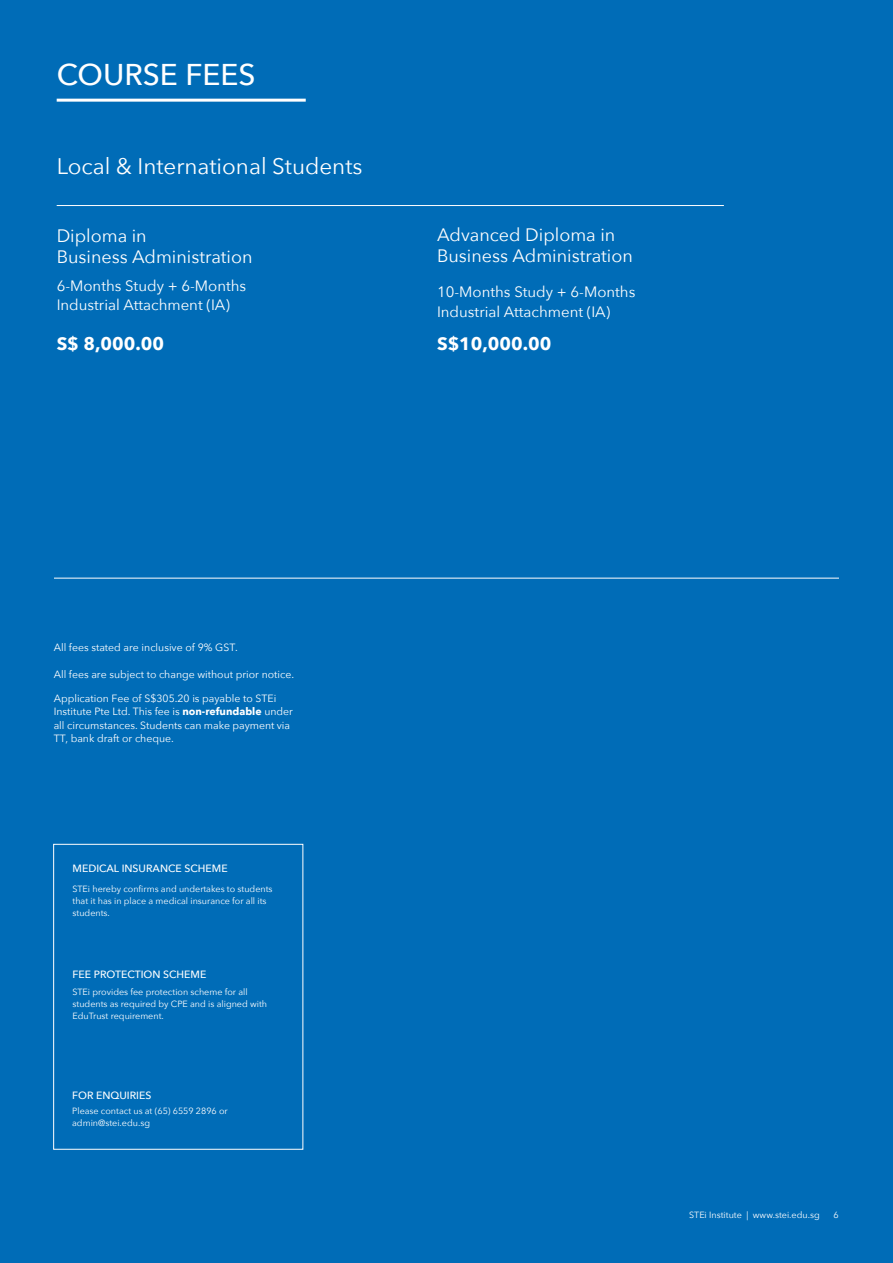
<style>
.page{position:relative;width:893px;height:1263px;background:#006cb7}
.page>*{position:absolute;margin:0;border:0;box-sizing:border-box;transform-origin:0 0}
.t1{font:500 30px "Avenir Next";color:#fff}
.t2{font:22.5px "Avenir Next";color:#fff}
.t3{font:18px/21px "Avenir Next";color:#fff}
.t4{font:700 18px "Avenir Next";color:#fff}
.t5{font:15px/19.5px "Avenir Next";color:#fff}
.t6{font:10.5px/13.5px "Avenir Next";color:#fff}
.t7{font:500 10.5px "Avenir Next";color:#fff}
.t8{font:9px/12px "Avenir Next";color:#fff}
.s1{font-family:"Avenir Next LT Pro"}
.s2{font-weight:700}
</style>
<div class="page">
<hr style="left:57px;top:99px;width:249px;height:3px;background:#fff">
<hr style="left:57px;top:205px;width:667px;height:1px;background:#fff">
<hr style="left:54px;top:578px;width:785px;height:1px;background:#fff">
<div style="left:53px;top:844px;width:250px;height:305px;border:1px solid #fff"></div>
<h1 class="t1" style="left:57px;top:49px;width:200px">COURSE FEES</h1>
<h2 class="t2" style="left:57px;top:147px;width:307px">Local &amp; International Students</h2>
<h3 class="t3" style="left:57px;top:225px;width:197px">Diploma in<br>Business Administration</h3>
<h3 class="t5" style="left:57px;top:275px;width:191px">6-Months Study + 6-Months<br>Industrial Attachment (IA)</h3>
<h3 class="t4" style="left:57px;top:328px;width:109px">S$ 8,000.00</h3>
<h3 class="t3" style="left:437px;top:224px;width:197px">Advanced Diploma in<br>Business Administration</h3>
<h3 class="t5" style="left:437px;top:281px;width:200px">10-Months Study + 6-Months<br>Industrial Attachment (IA)</h3>
<h3 class="t4" style="left:437px;top:328px;width:116px">S$10,000.00</h3>
<p class="t6" style="left:54px;top:640px;width:186px">All fees stated are inclusive of <span class="s1">9</span>% GST.</p>
<p class="t6" style="left:54px;top:667px;width:242px">All fees are subject to change without prior notice.</p>
<p class="t6" style="left:54px;top:691px;width:241px">Application Fee of S$305.20 is payable to STEi Institute Pte Ltd. This fee is <span class="s2">non-refundable</span> under all circumstances. Students can make payment via TT, bank draft or cheque.</p>
<p class="t7" style="left:73px;top:860px;width:157px">MEDICAL INSURANCE SCHEME</p>
<p class="t8" style="left:73px;top:882px;width:202px">STEi hereby confirms and undertakes to students that it has in place a medical insurance for all its students.</p>
<p class="t7" style="left:73px;top:965px;width:135px">FEE PROTECTION SCHEME</p>
<p class="t8" style="left:73px;top:985px;width:196px">STEi provides fee protection scheme for all students as required by CPE and is aligned with<br>EduTrust requirement.</p>
<p class="t7" style="left:72px;top:1086px;width:81px">FOR ENQUIRIES</p>
<p class="t8" style="left:72px;top:1104px;width:157px">Please contact us at (65) 6559 2896 or admin@stei.edu.sg</p>
<p class="t8" style="left:689px;top:1208px;width:132px">STEi Institute | www.stei.edu.sg</p>
<p class="t8" style="left:833px;top:1208px;width:7px">6</p>
</div>
